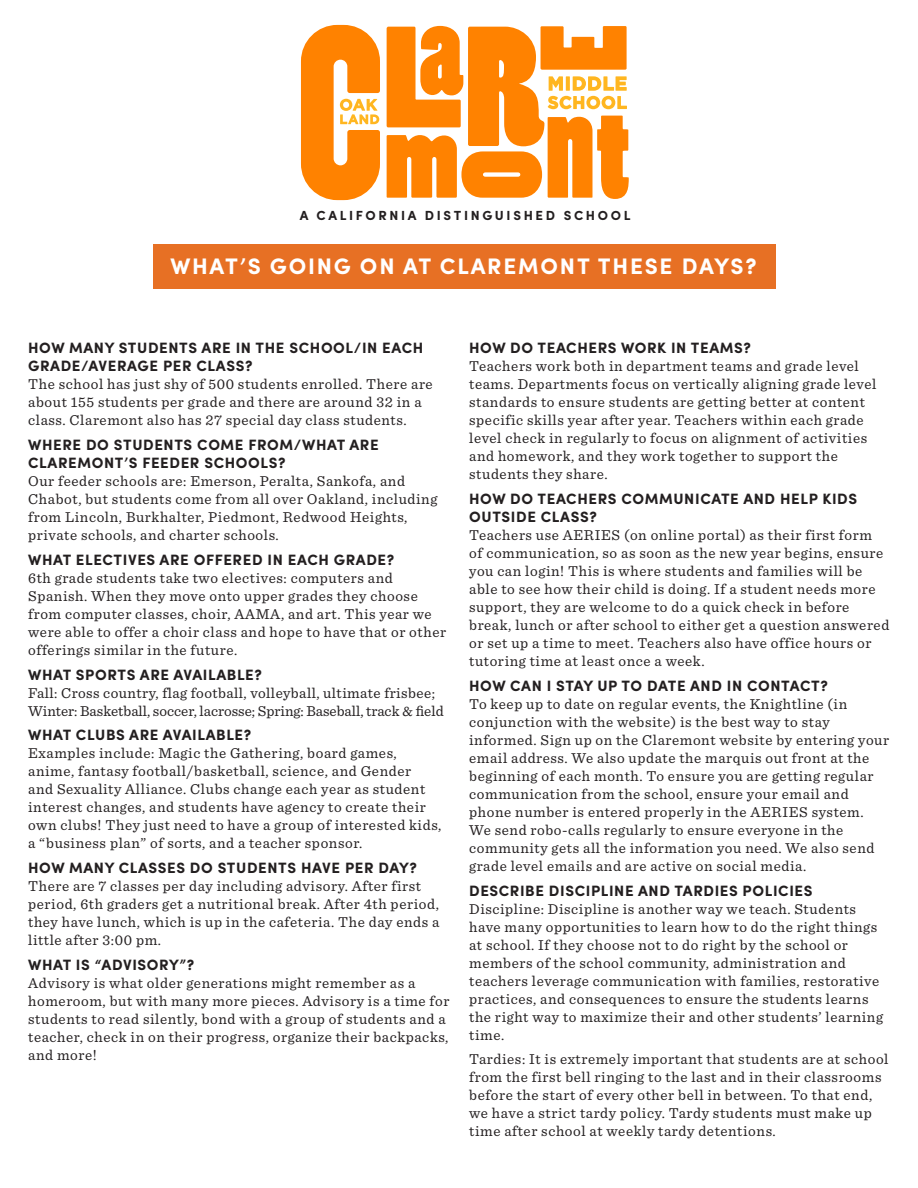
<style>
.page{position:relative;width:918px;height:1188px;background:#fff}
.page>*{position:absolute;margin:0;border:0;box-sizing:border-box;transform-origin:0 0}
.t1{font:700 22.5px "Sofia Pro";letter-spacing:.08em;color:#fff}
.t2{font:15px/18px "Sentinel";letter-spacing:.04em;color:#231f20}
.t3{font:700 15px/18px "Sofia Pro";letter-spacing:.04em;color:#231f20}
.t4{font:15px/18px "Sentinel";color:#231f20}
.t5{font:700 13.2px "Sofia Pro";letter-spacing:.2em;color:#231f20}
</style>
<div class="page">
<svg style="left:387px;top:26px;width:242px;height:173px"></svg>
<svg style="left:301px;top:25px;width:79px;height:175px"></svg>
<div style="left:153px;top:244px;width:622px;height:44px;background:#e77024"></div>
<p class="t5" style="left:300px;top:205px;width:332px">A CALIFORNIA DISTINGUISHED SCHOOL</p>
<p class="t1" style="left:170px;top:249px;width:588px">WHAT’S GOING ON AT CLAREMONT THESE DAYS?</p>
<p class="t3" style="left:28px;top:338px;width:397px">HOW MANY STUDENTS ARE IN THE SCHOOL/IN EACH<br>GRADE/AVERAGE PER CLASS?</p>
<p class="t2" style="left:28px;top:374px;width:406px">The school has just shy of 500 students enrolled. There are about 155 students per grade and there are around 32 in a class. Claremont also has 27 special day class students.</p>
<p class="t3" style="left:28px;top:435px;width:352px">WHERE DO STUDENTS COME FROM/WHAT ARE<br>CLAREMONT’S FEEDER SCHOOLS?</p>
<p class="t2" style="left:28px;top:471px;width:411px">Our feeder schools are: Emerson, Peralta, Sankofa, and Chabot, but students come from all over Oakland, including from Lincoln, Burkhalter, Piedmont, Redwood Heights, private schools, and charter schools.</p>
<p class="t3" style="left:28px;top:550px;width:368px">WHAT ELECTIVES ARE OFFERED IN EACH GRADE?</p>
<p class="t2" style="left:28px;top:568px;width:419px">6th grade students take two electives: computers and Spanish. When they move onto upper grades they choose from computer classes, choir, AAMA, and art. This year we were able to offer a choir class and hope to have that or other offerings similar in the future.</p>
<p class="t3" style="left:28px;top:664px;width:235px">WHAT SPORTS ARE AVAILABLE?</p>
<p class="t4" style="left:28px;top:683px;width:417px">Fall: Cross country, flag football, volleyball, ultimate frisbee;<br>Winter: Basketball, soccer, lacrosse; Spring: Baseball, track &amp; field</p>
<p class="t3" style="left:28px;top:725px;width:225px">WHAT CLUBS ARE AVAILABLE?</p>
<p class="t2" style="left:28px;top:743px;width:415px">Examples include: Magic the Gathering, board games, anime, fantasy football/basketball, science, and Gender<br>and Sexuality Alliance. Clubs change each year as student interest changes, and students have agency to create their own clubs! They just need to have a group of interested kids, a “business plan” of sorts, and a teacher sponsor.</p>
<p class="t3" style="left:28px;top:858px;width:390px">HOW MANY CLASSES DO STUDENTS HAVE PER DAY?</p>
<p class="t2" style="left:28px;top:876px;width:413px">There are 7 classes per day including advisory. After first period, 6th graders get a nutritional break. After 4th period, they have lunch, which is up in the cafeteria. The day ends a little after 3:00 pm.</p>
<p class="t3" style="left:28px;top:955px;width:167px">WHAT IS “ADVISORY”?</p>
<p class="t2" style="left:28px;top:973px;width:423px">Advisory is what older generations might remember as a homeroom, but with many more pieces. Advisory is a time for students to read silently, bond with a group of students and a teacher, check in on their progress, organize their backpacks, and more!</p>
<p class="t3" style="left:469px;top:338px;width:283px">HOW DO TEACHERS WORK IN TEAMS?</p>
<p class="t2" style="left:469px;top:356px;width:409px">Teachers work both in department teams and grade level teams. Departments focus on vertically aligning grade level standards to ensure students are getting better at content specific skills year after year. Teachers within each grade level check in regularly to focus on alignment of activities and homework, and they work together to support the students they share.</p>
<p class="t3" style="left:469px;top:489px;width:390px">HOW DO TEACHERS COMMUNICATE AND HELP KIDS<br>OUTSIDE CLASS?</p>
<p class="t2" style="left:469px;top:525px;width:422px">Teachers use AERIES (on online portal) as their first form<br>of communication, so as soon as the new year begins, ensure you can login! This is where students and families will be able to see how their child is doing. If a student needs more support, they are welcome to do a quick check in before break, lunch or after school to either get a question answered or set up a time to meet. Teachers also have office hours or tutoring time at least once a week.</p>
<p class="t3" style="left:469px;top:676px;width:360px">HOW CAN I STAY UP TO DATE AND IN CONTACT?</p>
<p class="t2" style="left:469px;top:694px;width:422px">To keep up to date on regular events, the Knightline (in conjunction with the website) is the best way to stay informed. Sign up on the Claremont website by entering your email address. We also update the marquis out front at the beginning of each month. To ensure you are getting regular communication from the school, ensure your email and phone number is entered properly in the AERIES system.<br>We send robo-calls regularly to ensure everyone in the community gets all the information you need. We also send grade level emails and are active on social media.</p>
<p class="t3" style="left:469px;top:880px;width:345px">DESCRIBE DISCIPLINE AND TARDIES POLICIES</p>
<p class="t2" style="left:469px;top:899px;width:415px">Discipline: Discipline is another way we teach. Students have many opportunities to learn how to do the right things at school. If they choose not to do right by the school or members of the school community, administration and teachers leverage communication with families, restorative practices, and consequences to ensure the students learns the right way to maximize their and other students’ learning time.</p>
<p class="t2" style="left:469px;top:1049px;width:421px">Tardies: It is extremely important that students are at school from the first bell ringing to the last and in their classrooms before the start of every other bell in between. To that end, we have a strict tardy policy. Tardy students must make up time after school at weekly tardy detentions.</p>
</div>
